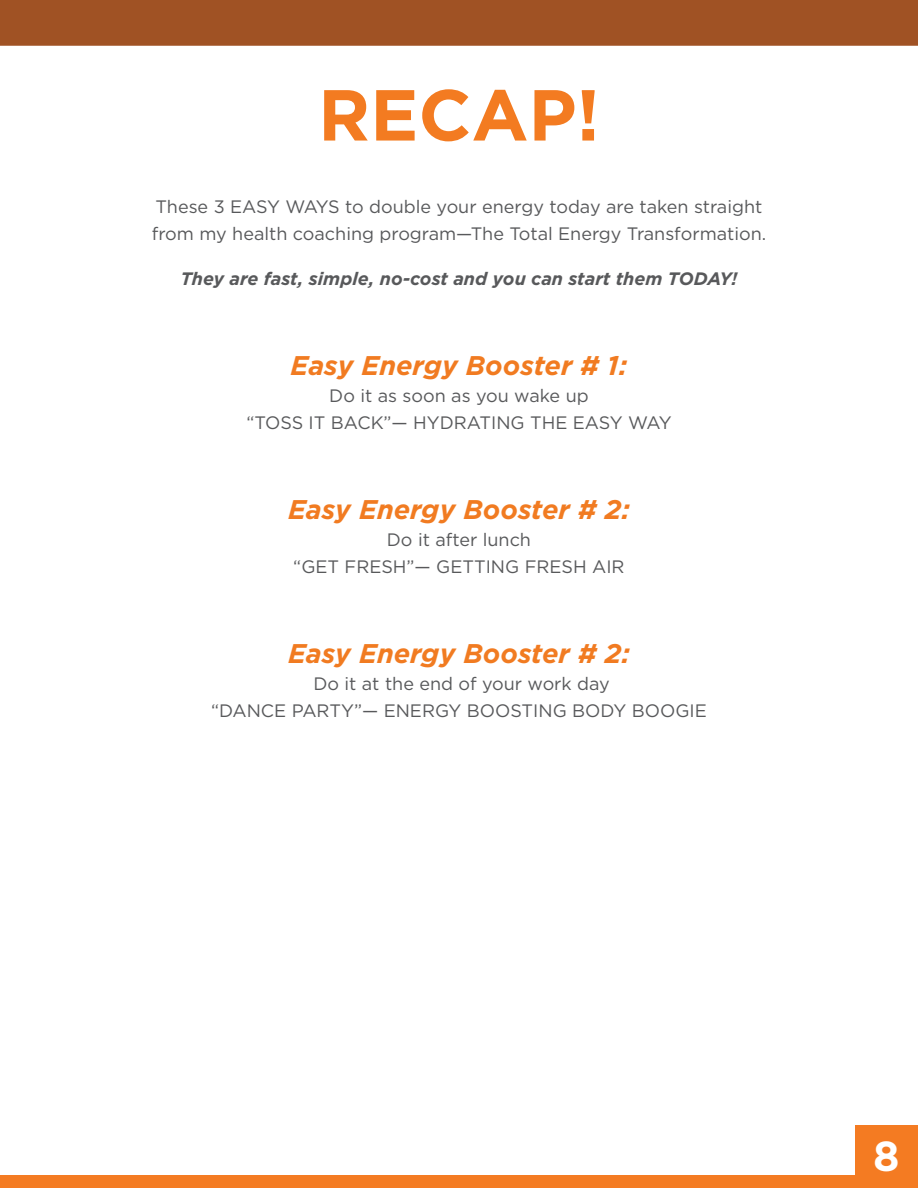
<style>
.page{position:relative;width:918px;height:1188px;background:#fff}
.page>*{position:absolute;margin:0;border:0;box-sizing:border-box;transform-origin:0 0}
.t1{font:700 72px "Gotham";color:#f37b21}
.t2{font:700 42px "Gotham";color:#fff}
.t3{font:italic 700 27px "Gotham";color:#f17b21}
.t4{font:18px/27px "Gotham";color:#58595b;text-align:center}
.t5{font:italic 700 18px "Gotham";color:#58595b}
</style>
<div class="page">
<div style="left:0;top:0;width:918px;height:46px;background:#a05224;border:2px solid #a05224"></div>
<hr style="left:917px;top:0;width:1px;height:45px;background:#a05224">
<div style="left:0;top:1175px;width:918px;height:13px;background:#f47b22"></div>
<div style="left:855px;top:1125px;width:63px;height:63px;background:#f47b22"></div>
<h1 class="t1" style="left:318px;top:73px;width:283px">RECAP!</h1>
<p class="t4" style="left:152px;top:192px;width:616px;text-align:left">These 3 EASY WAYS to double your energy today are taken straight from my health coaching program—The Total Energy Transformation.</p>
<p class="t5" style="left:181px;top:268px;width:558px">They are fast, simple, no-cost and you can start them TODAY!</p>
<h3 class="t3" style="left:290px;top:349px;width:339px">Easy Energy Booster # 1:</h3>
<p class="t4" style="left:246px;top:381px;width:427px">Do it as soon as you wake up<br>“TOSS IT BACK”— HYDRATING THE EASY WAY</p>
<h3 class="t3" style="left:288px;top:493px;width:343px">Easy Energy Booster # 2:</h3>
<p class="t4" style="left:293px;top:525px;width:333px">Do it after lunch<br>“GET FRESH”— GETTING FRESH AIR</p>
<h3 class="t3" style="left:288px;top:637px;width:343px">Easy Energy Booster # 2:</h3>
<p class="t4" style="left:211px;top:669px;width:497px">Do it at the end of your work day<br>“DANCE PARTY”— ENERGY BOOSTING BODY BOOGIE</p>
<h2 class="t2" style="left:873px;top:1132px;width:28px">8</h2>
</div>
